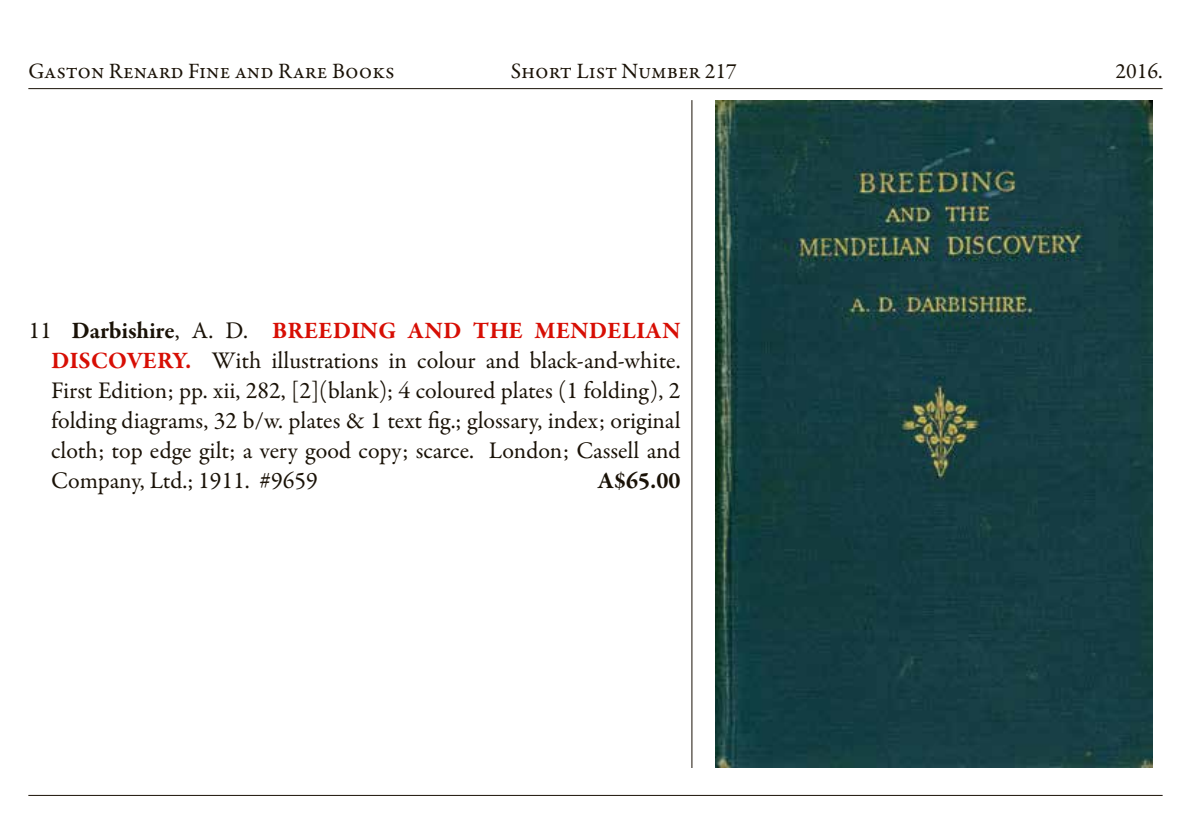
<style>
.page{position:relative;width:1191px;height:840px;background:#fff}
.page>*{position:absolute;margin:0;border:0;box-sizing:border-box;transform-origin:0 0}
.t1{font:24px/30px "Garamond Premr Pro";color:#1a1207;text-align:justify}
.t2{font:700 24px "Garamond Premr Pro";color:#1a1207}
.t3{font:22px "Garamond Premr Pro";color:#1a1207}
.s1{font-weight:700}
.s2{font-weight:700;color:#d70e04}
</style>
<div class="page">
<hr style="left:28px;top:88px;width:1134px;height:1px;background:#1a1207">
<hr style="left:28px;top:794px;width:1134px;height:1px;background:#1a1207">
<hr style="left:691px;top:100px;width:1px;height:667px;background:#1a1207">
<img style="left:716px;top:100px;width:436px;height:667px">
<p class="t3" style="left:28px;top:57px;width:368px">Gaston Renard Fine and Rare Books</p>
<p class="t3" style="left:511px;top:57px;width:228px">Short List Number 217</p>
<p class="t3" style="left:1115px;top:57px;width:49px">2016.</p>
<p class="t1" style="left:51px;top:315px;width:631px;text-indent:-23px">11 <span class="s1">Darbishire</span>, A. D. <span class="s2">BREEDING AND THE MENDELIAN DISCOVERY.</span> With illustrations in colour and black-and-white.<br>First Edition; pp. xii, 282, [2](blank); 4 coloured plates (1 folding), 2 folding diagrams, 32 b/w. plates &amp; 1 text fig.; glossary, index; original cloth; top edge gilt; a very good copy; scarce. London; Cassell and Company, Ltd.; 1911. #9659</p>
<p class="t2" style="left:598px;top:465px;width:84px">A$65.00</p>
</div>
